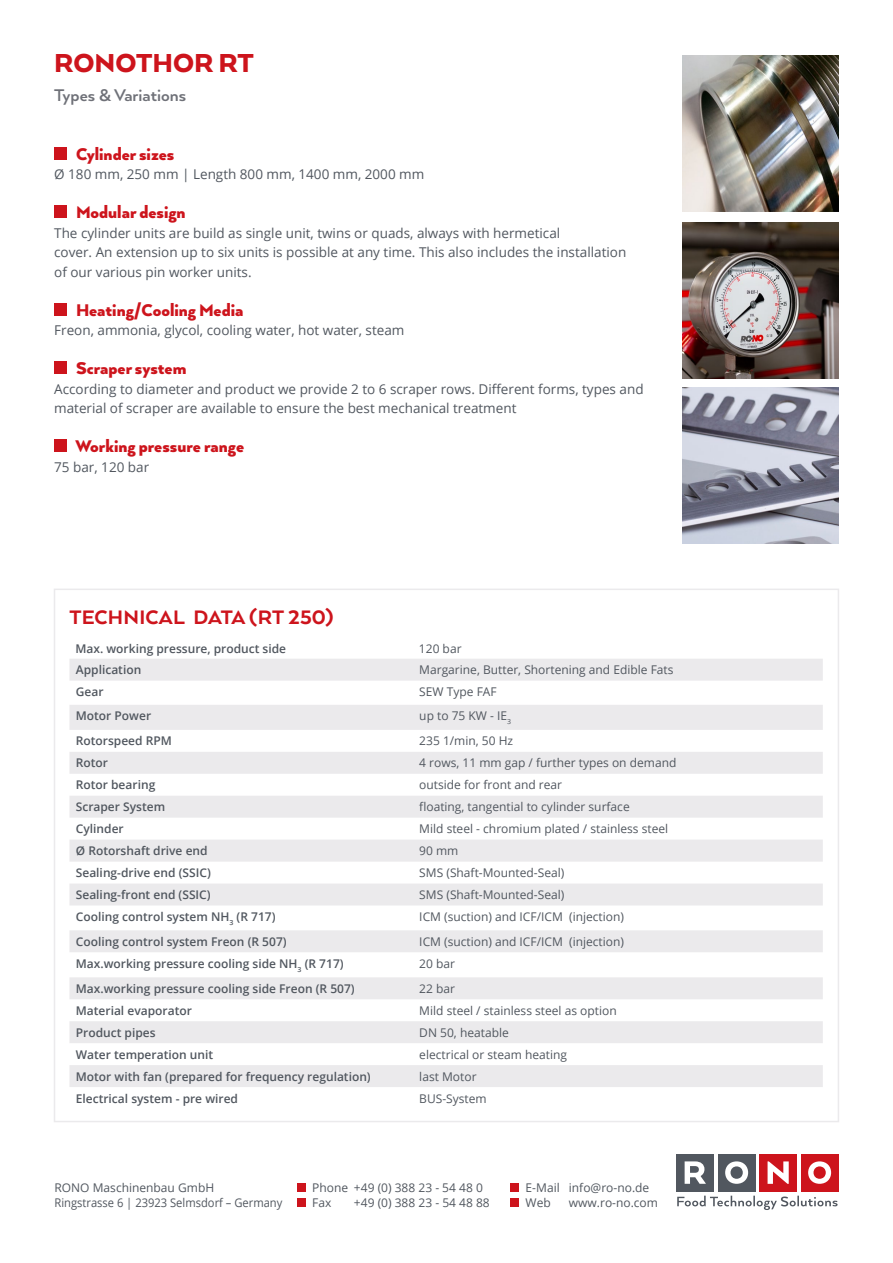
<style>
.page{position:relative;width:893px;height:1263px;background:#fff}
.page>*{position:absolute;margin:0;border:0;box-sizing:border-box;transform-origin:0 0}
.t1{font:900 30px "Arquitecta";color:#cd141c}
.t2{font:800 22.5px "Arquitecta";letter-spacing:.01em;color:#cd141c}
.t3{font:900 19.5px "Arquitecta";color:#cd141c}
.t4{font:700 19.5px "Arquitecta";color:#6f7178}
.t5{font:13.5px/19.5px "Open Sans";color:#51575f}
.t6{font:12px/15px "Open Sans";color:#51575f}
.t7{font:600 12px "Open Sans";color:#51575f}
</style>
<div class="page">
<div style="left:297px;top:1183px;width:9px;height:9px;background:#cd141c"></div>
<div style="left:297px;top:1198px;width:9px;height:9px;background:#cd141c"></div>
<div style="left:510px;top:1183px;width:9px;height:9px;background:#cd141c"></div>
<div style="left:510px;top:1198px;width:9px;height:9px;background:#cd141c"></div>
<div style="left:676px;top:1154px;width:38px;height:37px;background:#51575f"></div>
<div style="left:718px;top:1154px;width:37px;height:37px;background:#51575f"></div>
<div style="left:759px;top:1154px;width:38px;height:37px;background:#cd141c"></div>
<div style="left:801px;top:1154px;width:37px;height:37px;background:#cd141c"></div>
<svg style="left:685px;top:1161px;width:21px;height:23px"></svg>
<svg style="left:725px;top:1161px;width:23px;height:23px"></svg>
<svg style="left:808px;top:1161px;width:23px;height:23px"></svg>
<svg style="left:768px;top:1161px;width:21px;height:23px"></svg>
<svg style="left:677px;top:1196px;width:161px;height:14px"></svg>
<img style="left:682px;top:222px;width:156px;height:156px">
<img style="left:682px;top:387px;width:156px;height:156px">
<img style="left:682px;top:56px;width:156px;height:156px">
<div style="left:54px;top:147px;width:13px;height:13px;background:#cd141c"></div>
<div style="left:54px;top:205px;width:13px;height:13px;background:#cd141c"></div>
<div style="left:54px;top:303px;width:13px;height:13px;background:#cd141c"></div>
<div style="left:54px;top:361px;width:13px;height:13px;background:#cd141c"></div>
<div style="left:54px;top:439px;width:13px;height:13px;background:#cd141c"></div>
<svg style="left:69px;top:659px;width:754px;height:428px;fill:#edecee"></svg>
<h1 class="t1" style="left:54px;top:44px;width:201px">RONOTHOR RT</h1>
<h3 class="t4" style="left:54px;top:83px;width:134px">Types &amp; Variations</h3>
<h3 class="t3" style="left:76px;top:142px;width:100px">Cylinder sizes</h3>
<p class="t5" style="left:54px;top:164px;width:372px">Ø 180 mm, 250 mm | Length 800 mm, 1400 mm, 2000 mm</p>
<h3 class="t3" style="left:76px;top:200px;width:111px">Modular design</h3>
<p class="t5" style="left:54px;top:223px;width:574px">The cylinder units are build as single unit, twins or quads, always with hermetical<br>cover. An extension up to six units is possible at any time. This also includes the installation of our various pin worker units.</p>
<h3 class="t3" style="left:76px;top:298px;width:169px">Heating/Cooling Media</h3>
<p class="t5" style="left:54px;top:320px;width:352px">Freon, ammonia, glycol, cooling water, hot water, steam</p>
<h3 class="t3" style="left:76px;top:356px;width:112px">Scraper system</h3>
<p class="t5" style="left:54px;top:379px;width:591px">According to diameter and product we provide 2 to 6 scraper rows. Different forms, types and material of scraper are available to ensure the best mechanical treatment</p>
<h3 class="t3" style="left:75px;top:434px;width:170px">Working pressure range</h3>
<p class="t5" style="left:54px;top:457px;width:97px">75 bar, 120 bar</p>
<h2 class="t2" style="left:69px;top:603px;width:266px">TECHNICAL DATA (RT 250)</h2>
<p class="t7" style="left:75px;top:640px;width:212px">Max. working pressure, product side</p>
<p class="t6" style="left:419px;top:640px;width:44px">120 bar</p>
<p class="t7" style="left:76px;top:662px;width:67px">Application</p>
<p class="t6" style="left:419px;top:662px;width:256px">Margarine, Butter, Shortening and Edible Fats</p>
<p class="t7" style="left:76px;top:684px;width:29px">Gear</p>
<p class="t6" style="left:419px;top:684px;width:79px">SEW Type FAF</p>
<p class="t7" style="left:76px;top:708px;width:77px">Motor Power</p>
<p class="t6" style="left:419px;top:708px;width:93px">up to 75 KW - IE<sub>3</sub></p>
<p class="t7" style="left:76px;top:733px;width:98px">Rotorspeed RPM</p>
<p class="t6" style="left:419px;top:733px;width:95px">235 1/min, 50 Hz</p>
<p class="t7" style="left:76px;top:755px;width:34px">Rotor</p>
<p class="t6" style="left:419px;top:755px;width:259px">4 rows, 11 mm gap / further types on demand</p>
<p class="t7" style="left:76px;top:777px;width:81px">Rotor bearing</p>
<p class="t6" style="left:419px;top:777px;width:144px">outside for front and rear</p>
<p class="t7" style="left:76px;top:799px;width:91px">Scraper System</p>
<p class="t6" style="left:419px;top:799px;width:212px">floating, tangential to cylinder surface</p>
<p class="t7" style="left:76px;top:821px;width:49px">Cylinder</p>
<p class="t6" style="left:419px;top:821px;width:250px">Mild steel - chromium plated / stainless steel</p>
<p class="t7" style="left:76px;top:842px;width:133px">Ø Rotorshaft drive end</p>
<p class="t6" style="left:419px;top:843px;width:41px">90 mm</p>
<p class="t7" style="left:76px;top:864px;width:136px">Sealing-drive end (SSIC)</p>
<p class="t6" style="left:419px;top:865px;width:147px">SMS (Shaft-Mounted-Seal)</p>
<p class="t7" style="left:76px;top:886px;width:136px">Sealing-front end (SSIC)</p>
<p class="t6" style="left:419px;top:887px;width:147px">SMS (Shaft-Mounted-Seal)</p>
<p class="t7" style="left:76px;top:908px;width:201px">Cooling control system NH<sub>3</sub> (R 717)</p>
<p class="t6" style="left:419px;top:909px;width:206px">ICM (suction) and ICF/ICM (injection)</p>
<p class="t7" style="left:76px;top:933px;width:212px">Cooling control system Freon (R 507)</p>
<p class="t6" style="left:419px;top:934px;width:206px">ICM (suction) and ICF/ICM (injection)</p>
<p class="t7" style="left:76px;top:955px;width:269px">Max.working pressure cooling side NH<sub>3</sub> (R 717)</p>
<p class="t6" style="left:419px;top:956px;width:37px">20 bar</p>
<p class="t7" style="left:76px;top:980px;width:280px">Max.working pressure cooling side Freon (R 507)</p>
<p class="t6" style="left:419px;top:981px;width:37px">22 bar</p>
<p class="t7" style="left:76px;top:1002px;width:118px">Material evaporator</p>
<p class="t6" style="left:419px;top:1003px;width:199px">Mild steel / stainless steel as option</p>
<p class="t7" style="left:76px;top:1024px;width:81px">Product pipes</p>
<p class="t6" style="left:419px;top:1025px;width:91px">DN 50, heatable</p>
<p class="t7" style="left:76px;top:1046px;width:139px">Water temperation unit</p>
<p class="t6" style="left:419px;top:1046px;width:149px">electrical or steam heating</p>
<p class="t7" style="left:76px;top:1068px;width:296px">Motor with fan (prepared for frequency regulation)</p>
<p class="t6" style="left:419px;top:1068px;width:59px">last Motor</p>
<p class="t7" style="left:76px;top:1090px;width:164px">Electrical system - pre wired</p>
<p class="t6" style="left:419px;top:1090px;width:69px">BUS-System</p>
<p class="t6" style="left:54px;top:1180px;width:229px">RONO Maschinenbau GmbH<br>Ringstrasse 6 | 23923 Selmsdorf – Germany</p>
<p class="t6" style="left:312px;top:1180px;width:172px">Phone +49 (0) 388 23 - 54 48 0<br>Fax</p>
<p class="t6" style="left:354px;top:1195px;width:137px">+49 (0) 388 23 - 54 48 88</p>
<p class="t6" style="left:526px;top:1180px;width:125px">E-Mail info@ro-no.de<br>Web</p>
<p class="t6" style="left:569px;top:1195px;width:91px">www.ro-no.com</p>
</div>
